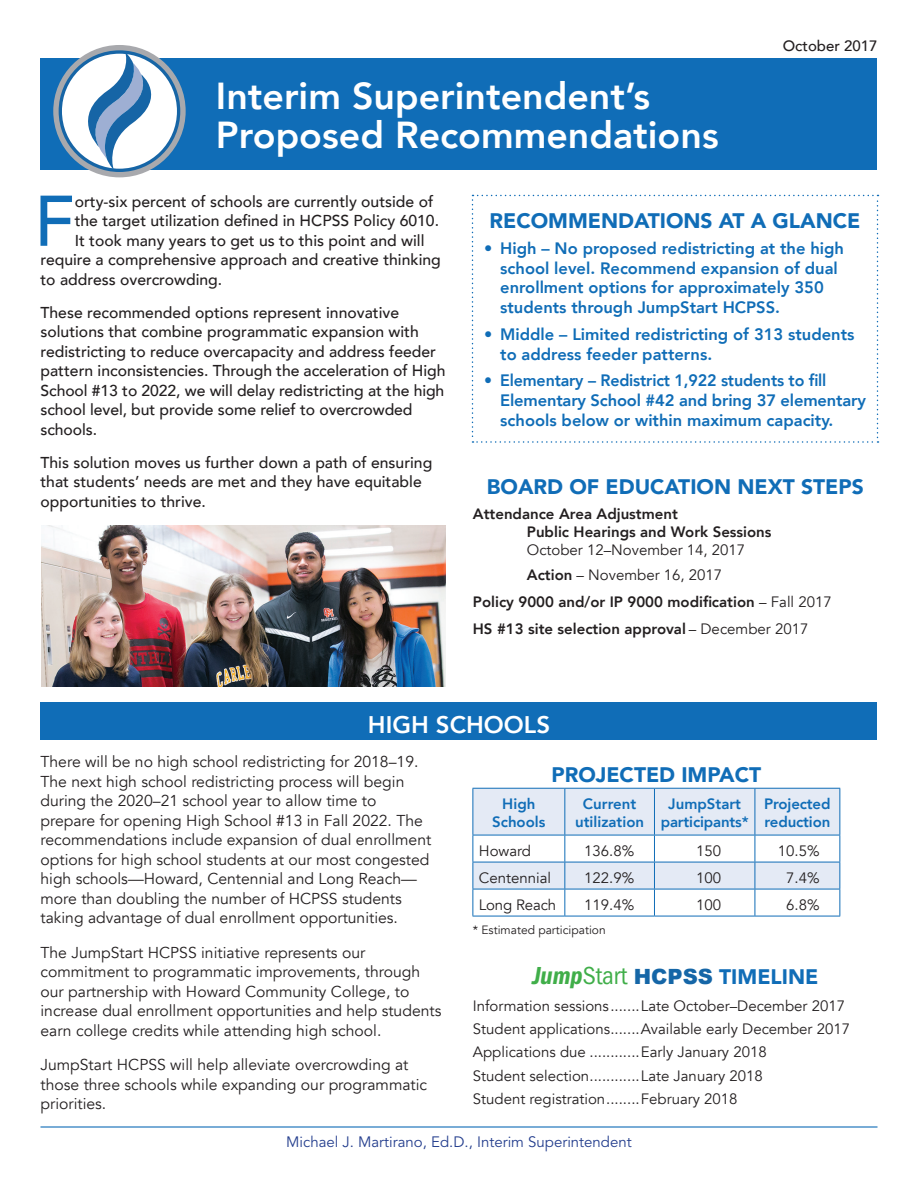
<style>
.page{position:relative;width:918px;height:1188px;background:#fff}
.page>*{position:absolute;margin:0;border:0;box-sizing:border-box;transform-origin:0 0}
.t1{font:500 70.8px "Avenir";color:#106db7}
.t2{font:800 37.5px/39px "Avenir";color:#fff}
.t3{font:800 24px "Avenir";color:#fff}
.t4{font:900 21px "Avenir";color:#106db7}
.t5{font:800 16.5px/19.8px "Avenir";color:#106db7}
.t6{font:15.75px/19.5px "Avenir";color:#231f20}
.t7{font:500 15.75px/19.5px "Avenir";color:#231f20}
.t8{font:15px/23.4px "Avenir";color:#231f20}
.t9{font:800 15px/18px "Avenir";color:#231f20}
.t10{font:800 15px/18px "Avenir";color:#106db7;text-align:center}
.t11{font:15px "Avenir LT Std";color:#253f8e}
.t12{font:500 15px "Avenir";color:#231f20}
.t13{font:12px "Avenir";color:#231f20}
.s1{font-weight:400}
.s2{font-weight:800}
.s3{font-family:"ITC Franklin Gothic Std Dm Cd It";font-weight:400;font-size:25.5px;color:#40ae49}
.s4{font-family:"ITC Franklin Gothic Std";font-weight:400;font-stretch:condensed;font-size:25.5px;color:#40ae49}
.s5{font-family:"Arial";color:#1566a7}
</style>
<div class="page">
<hr style="left:40px;top:1126px;width:838px;height:2px;background:#106db7">
<div style="left:473px;top:788px;width:92px;height:47px;background:#e4eaf5"></div>
<div style="left:565px;top:788px;width:89px;height:47px;background:#e4eaf5"></div>
<div style="left:654px;top:788px;width:101px;height:47px;background:#e4eaf5"></div>
<div style="left:755px;top:788px;width:85px;height:47px;background:#e4eaf5"></div>
<div style="left:473px;top:862px;width:92px;height:27px;background:#e4eaf5"></div>
<div style="left:565px;top:862px;width:89px;height:27px;background:#e4eaf5"></div>
<div style="left:654px;top:862px;width:101px;height:27px;background:#e4eaf5"></div>
<div style="left:755px;top:862px;width:85px;height:27px;background:#e4eaf5"></div>
<hr style="left:472px;top:862px;width:93px;height:1px;background:#106db7">
<hr style="left:565px;top:862px;width:89px;height:1px;background:#106db7">
<hr style="left:654px;top:862px;width:101px;height:1px;background:#106db7">
<hr style="left:755px;top:862px;width:85px;height:1px;background:#106db7">
<hr style="left:472px;top:889px;width:93px;height:1px;background:#106db7">
<svg style="left:472px;top:836px;width:1px;height:80px"></svg>
<hr style="left:565px;top:889px;width:89px;height:1px;background:#106db7">
<svg style="left:564px;top:836px;width:1px;height:80px"></svg>
<hr style="left:654px;top:889px;width:101px;height:1px;background:#106db7">
<svg style="left:654px;top:836px;width:1px;height:80px"></svg>
<hr style="left:755px;top:889px;width:85px;height:1px;background:#106db7">
<svg style="left:755px;top:836px;width:1px;height:80px"></svg>
<svg style="left:839px;top:836px;width:1px;height:80px"></svg>
<hr style="left:472px;top:916px;width:93px;height:1px;background:#106db7">
<hr style="left:565px;top:916px;width:89px;height:1px;background:#106db7">
<hr style="left:654px;top:916px;width:101px;height:1px;background:#106db7">
<hr style="left:755px;top:916px;width:85px;height:1px;background:#106db7">
<hr style="left:472px;top:788px;width:93px;height:1px;background:#106db7">
<hr style="left:472px;top:789px;width:1px;height:46px;background:#106db7">
<hr style="left:565px;top:788px;width:89px;height:1px;background:#106db7">
<hr style="left:564px;top:789px;width:1px;height:46px;background:#106db7">
<hr style="left:654px;top:788px;width:101px;height:1px;background:#106db7">
<hr style="left:654px;top:789px;width:1px;height:46px;background:#106db7">
<hr style="left:755px;top:788px;width:85px;height:1px;background:#106db7">
<hr style="left:755px;top:789px;width:1px;height:46px;background:#106db7">
<hr style="left:839px;top:789px;width:1px;height:46px;background:#106db7">
<hr style="left:472px;top:835px;width:93px;height:1px;background:#106db7">
<hr style="left:565px;top:835px;width:89px;height:1px;background:#106db7">
<hr style="left:654px;top:835px;width:101px;height:1px;background:#106db7">
<hr style="left:755px;top:835px;width:85px;height:1px;background:#106db7">
<div style="left:40px;top:58px;width:838px;height:112px;background:#106db7"></div>
<div style="left:53px;top:45px;width:133px;height:132px;background:#a8a9ad;border-radius:50%"></div>
<svg style="left:59px;top:50px;width:121px;height:122px"></svg>
<img style="left:41px;top:525px;width:405px;height:161px">
<div style="left:40px;top:702px;width:838px;height:38px;background:#106db7"></div>
<svg style="left:472px;top:195px;width:407px;height:248px"></svg>
<h1 class="t2" style="left:216px;top:76px;width:504px">Interim Superintendent’s<br>Proposed Recommendations</h1>
<p class="t12" style="left:783px;top:33px;width:96px">October 2017</p>
<h1 class="t1" style="left:34px;top:160px;width:42px">F</h1>
<p class="t7" style="left:75px;top:191px;width:360px">orty-six percent of schools are currently outside of</p>
<p class="t7" style="left:75px;top:210px;width:366px">the target utilization defined in HCPSS Policy 6010.</p>
<p class="t7" style="left:75px;top:230px;width:351px">It took many years to get us to this point and will</p>
<p class="t7" style="left:41px;top:249px;width:402px">require a comprehensive approach and creative thinking</p>
<p class="t7" style="left:41px;top:269px;width:183px">to address overcrowding.</p>
<p class="t7" style="left:41px;top:302px;width:406px">These recommended options represent innovative solutions that combine programmatic expansion with redistricting to reduce overcapacity and address feeder pattern inconsistencies. Through the acceleration of High School #13 to 2022, we will delay redistricting at the high school level, but provide some relief to overcrowded schools.</p>
<p class="t7" style="left:41px;top:452px;width:393px">This solution moves us further down a path of ensuring that students’ needs are met and they have equitable opportunities to thrive.</p>
<h2 class="t4" style="left:490px;top:203px;width:372px">RECOMMENDATIONS AT A GLANCE</h2>
<p class="t5" style="left:500px;top:238px;width:345px">High – No proposed redistricting at the high school level. Recommend expansion of dual enrollment options for approximately 350 students through JumpStart HCPSS.</p>
<p class="t5" style="left:500px;top:324px;width:356px">Middle – Limited redistricting of 313 students to address feeder patterns.</p>
<p class="t5" style="left:500px;top:371px;width:367px">Elementary – Redistrict 1,922 students to fill<br>Elementary School #42 and bring 37 elementary schools below or within maximum capacity.</p>
<h2 class="t4" style="left:487px;top:469px;width:378px">BOARD OF EDUCATION NEXT STEPS</h2>
<p class="t9" style="left:527px;top:505px;width:246px;text-indent:-54px">Attendance Area Adjustment<br>Public Hearings and Work Sessions<br><span class="s1">October 12–November 14, 2017</span></p>
<p class="t8" style="left:527px;top:563px;width:197px"><span class="s2">Action</span> – November 16, 2017</p>
<p class="t9" style="left:473px;top:593px;width:360px">Policy 9000 and/or IP 9000 modification <span class="s1">– Fall 2017</span></p>
<p class="t9" style="left:473px;top:620px;width:337px">HS #13 site selection approval <span class="s1">– December 2017</span></p>
<h1 class="t3" style="left:368px;top:706px;width:184px">HIGH SCHOOLS</h1>
<p class="t6" style="left:41px;top:752px;width:392px">There will be no high school redistricting for 2018–19.<br>The next high school redistricting process will begin during the 2020–21 school year to allow time to prepare for opening High School #13 in Fall 2022. The recommendations include expansion of dual enrollment options for high school students at our most congested high schools—Howard, Centennial and Long Reach— more than doubling the number of HCPSS students taking advantage of dual enrollment opportunities.</p>
<p class="t6" style="left:41px;top:943px;width:402px">The JumpStart HCPSS initiative represents our commitment to programmatic improvements, through our partnership with Howard Community College, to increase dual enrollment opportunities and help students earn college credits while attending high school.</p>
<p class="t6" style="left:41px;top:1055px;width:388px">JumpStart HCPSS will help alleviate overcrowding at those three schools while expanding our programmatic priorities.</p>
<h2 class="t4" style="left:552px;top:757px;width:211px">PROJECTED IMPACT</h2>
<p class="t10" style="left:492px;top:795px;width:55px">High<br>Schools</p>
<p class="t10" style="left:575px;top:795px;width:70px">Current utilization</p>
<p class="t10" style="left:661px;top:795px;width:89px">JumpStart participants*</p>
<p class="t10" style="left:764px;top:795px;width:68px;text-align:left">Projected reduction</p>
<p class="t8" style="left:479px;top:839px;width:54px">Howard</p>
<p class="t8" style="left:584px;top:839px;width:52px">136.8%</p>
<p class="t8" style="left:696px;top:839px;width:27px">150</p>
<p class="t8" style="left:778px;top:839px;width:43px">10.5%</p>
<p class="t8" style="left:479px;top:866px;width:74px">Centennial</p>
<p class="t8" style="left:584px;top:866px;width:52px">122.9%</p>
<p class="t8" style="left:696px;top:866px;width:27px">100</p>
<p class="t8" style="left:786px;top:866px;width:35px">7.4%</p>
<p class="t8" style="left:479px;top:893px;width:79px">Long Reach</p>
<p class="t8" style="left:584px;top:893px;width:52px">119.4%</p>
<p class="t8" style="left:696px;top:893px;width:27px">100</p>
<p class="t8" style="left:786px;top:893px;width:35px">6.8%</p>
<p class="t13" style="left:473px;top:923px;width:134px">* Estimated participation</p>
<h2 class="t4" style="left:532px;top:958px;width:288px"><span class="s3">Jump</span><span class="s4">Start</span> <span class="s5">HCPSS</span> TIMELINE</h2>
<p class="t8" style="left:473px;top:994px;width:379px">Information sessions.......Late October–December 2017<br>Student applications.......Available early December 2017<br>Applications due ............Early January 2018<br>Student selection............Late January 2018<br>Student registration........February 2018</p>
<p class="t11" style="left:286px;top:1134px;width:347px">Michael J. Martirano, Ed.D., Interim Superintendent</p>
</div>
